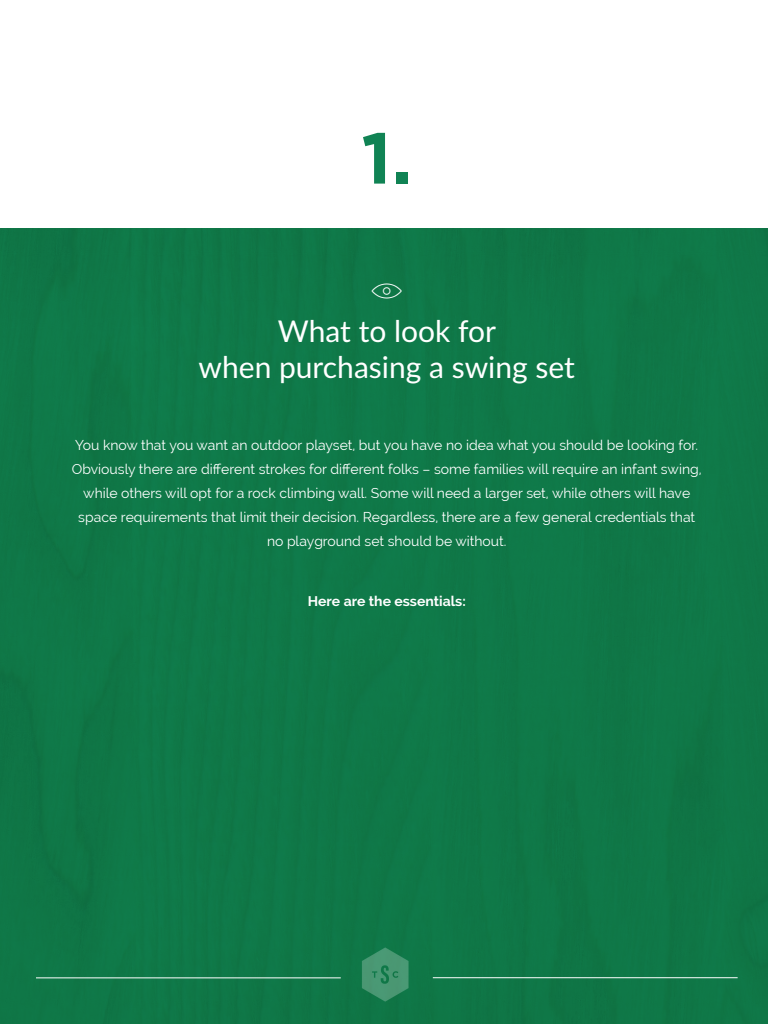
<style>
.page{position:relative;width:768px;height:1024px;background:#fff}
.page>*{position:absolute;margin:0;border:0;box-sizing:border-box;transform-origin:0 0}
.Section{font:700 72px "Gotham";color:#108354}
.Section_Text{font:30px "Lato";color:#fff}
.Section_Text-2{font:30px "linea basic 10";color:#fff}
.ebook-subtitle{font:14px/24px "Raleway";color:#fff;text-align:center}
.ebook-subtitle-2{font:700 14px "Raleway";color:#fff}
</style>
<div class="page">
<div style="left:0;top:228px;width:768px;height:796px;background:#0f7847"></div>
<img style="left:359px;top:947px;width:53px;height:55px">
<hr style="left:36px;top:978px;width:305px;height:1px;background:#fff">
<hr style="left:433px;top:978px;width:305px;height:1px;background:#fff">
<p class="Section" style="left:361px;top:110px;width:52px">1.</p>
<p class="Section_Text-2" style="left:372px;top:278px;width:31px">H</p>
<p class="Section_Text" style="left:278px;top:310px;width:220px">What to look for</p>
<p class="Section_Text" style="left:199px;top:346px;width:378px">when purchasing a swing set</p>
<p class="ebook-subtitle" style="left:72px;top:433px;width:631px">You know that you want an outdoor playset, but you have no idea what you should be looking for.<br>Obviously there are different strokes for different folks – some families will require an infant swing, while others will opt for a rock climbing wall. Some will need a larger set, while others will have space requirements that limit their decision. Regardless, there are a few general credentials that no playground set should be without.</p>
<p class="ebook-subtitle-2" style="left:308px;top:593px;width:160px">Here are the essentials:</p>
</div>
